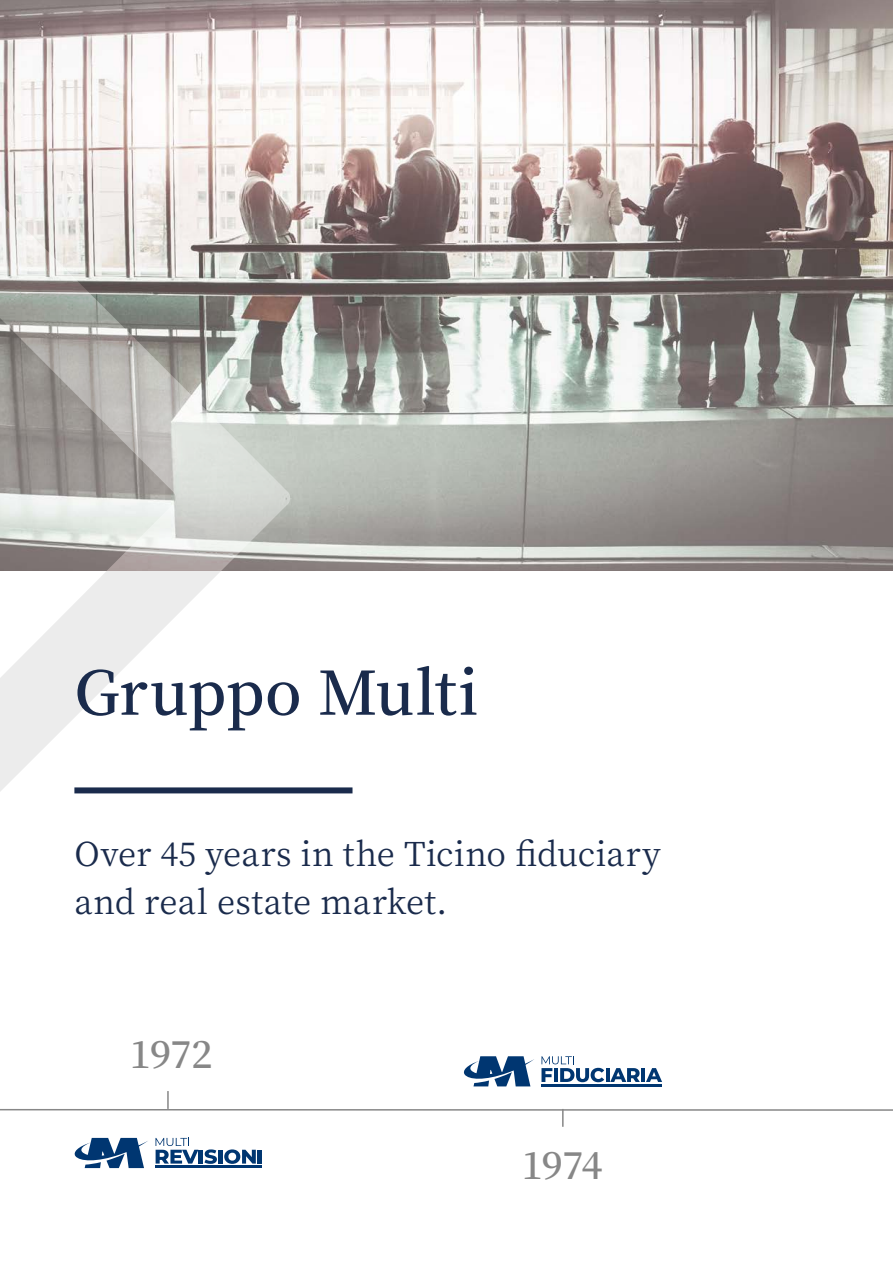
<style>
.page{position:relative;width:893px;height:1263px;background:#fff}
.page>*{position:absolute;margin:0;border:0;box-sizing:border-box;transform-origin:0 0}
.t1{font:600 60px "Noto Serif JP";letter-spacing:-.005em;color:#1a2b4c}
.t2{font:600 37.5px "Noto Serif JP";letter-spacing:-.02em;color:#878787}
.t3{font:33px/48px "Noto Serif JP";letter-spacing:.005em;color:#1a2b4c}
</style>
<div class="page">
<img style="left:0;top:0;width:893px;height:571px">
<svg style="left:0;top:198px;width:291px;height:593px"></svg>
<hr style="left:199px;top:1150px;width:4px;height:13px;background:#003671">
<svg style="left:204px;top:1149px;width:13px;height:15px"></svg>
<hr style="left:218px;top:1150px;width:4px;height:13px;background:#003671">
<svg style="left:224px;top:1149px;width:32px;height:15px"></svg>
<svg style="left:74px;top:1138px;width:74px;height:30px"></svg>
<hr style="left:156px;top:1165px;width:106px;height:3px;background:#003671">
<svg style="left:156px;top:1138px;width:42px;height:25px"></svg>
<hr style="left:258px;top:1150px;width:4px;height:13px;background:#003671">
<svg style="left:0;top:1056px;width:893px;height:71px"></svg>
<div style="left:74px;top:787px;width:278px;height:6px;background:#1a2b4c"></div>
<h1 class="t1" style="left:74px;top:659px;width:406px">Gruppo Multi</h1>
<p class="t3" style="left:74px;top:831px;width:588px">Over 45 years in the Ticino fiduciary and real estate market.</p>
<p class="t2" style="left:130px;top:1033px;width:84px">1972</p>
<p class="t2" style="left:522px;top:1144px;width:82px">1974</p>
</div>
